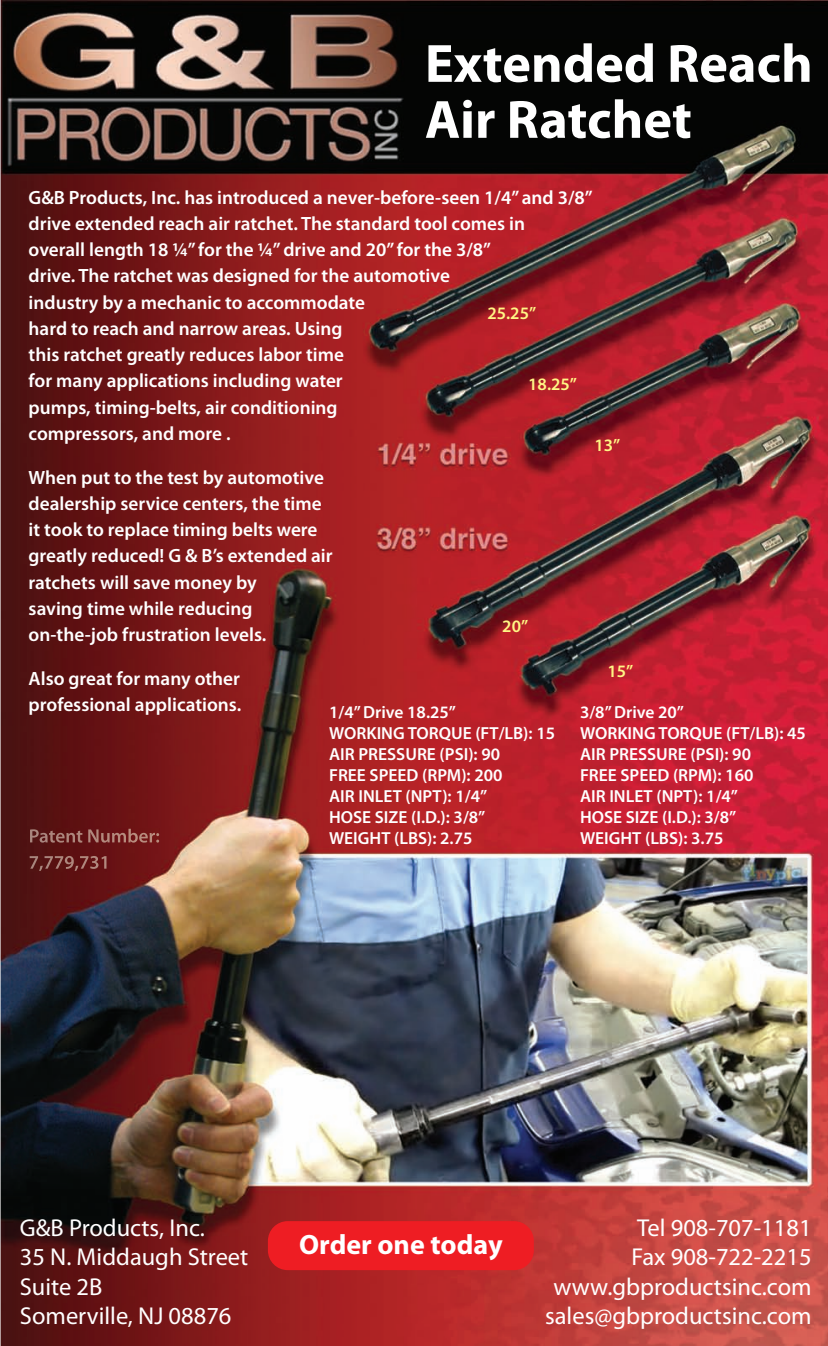
<style>
.page{position:relative;width:828px;height:1346px;background:#fff}
.page>*{position:absolute;margin:0;border:0;box-sizing:border-box;transform-origin:0 0}
.t1{font:700 54.25px/56px "Myriad Pro";color:#fff}
.t2{font:700 28px "Myriad Pro";color:#fff}
.t3{font:24.5px/29.4px "Myriad Pro";color:#fff}
.t4{font:600 19.25px/26.2px "Myriad Pro";color:#fff}
.t5{font:600 17.5px/21px "Myriad Pro";color:#fff}
.t6{font:600 17.5px "Myriad Pro";color:#fff685}
</style>
<div class="page">
<img style="left:1px;top:0;width:827px;height:1346px">
<img style="left:30px;top:829px;width:130px;height:13px">
<img style="left:30px;top:856px;width:76px;height:15px">
<div style="left:268px;top:1221px;width:266px;height:49px;background:#ee1d23;border-radius:20px"></div>
<h1 class="t1" style="left:425px;top:34px;width:389px">Extended Reach<br>Air Ratchet</h1>
<p class="t4" style="left:29px;top:183px;width:565px">G&amp;B Products, Inc. has introduced a never-before-seen 1/4” and 3/8” drive extended reach air ratchet. The standard tool comes in<br>overall length 18 ¼” for the ¼” drive and 20” for the 3/8”<br>drive. The ratchet was designed for the automotive<br>industry by a mechanic to accommodate<br>hard to reach and narrow areas. Using<br>this ratchet greatly reduces labor time<br>for many applications including water<br>pumps, timing-belts, air conditioning<br>compressors, and more .</p>
<p class="t4" style="left:29px;top:464px;width:306px">When put to the test by automotive dealership service centers, the time it took to replace timing belts were greatly reduced! G &amp; B’s extended air ratchets will save money by<br>saving time while reducing on-the-job frustration levels.</p>
<p class="t4" style="left:29px;top:665px;width:214px">Also great for many other professional applications.</p>
<p class="t6" style="left:487px;top:301px;width:50px">25.25”</p>
<p class="t6" style="left:528px;top:373px;width:50px">18.25”</p>
<p class="t6" style="left:594px;top:434px;width:27px">13”</p>
<p class="t6" style="left:502px;top:615px;width:27px">20”</p>
<p class="t6" style="left:607px;top:660px;width:27px">15”</p>
<p class="t5" style="left:329px;top:701px;width:227px">1/4” Drive 18.25”<br>WORKING TORQUE (FT/LB): 15<br>AIR PRESSURE (PSI): 90<br>FREE SPEED (RPM): 200<br>AIR INLET (NPT): 1/4”<br>HOSE SIZE (I.D.): 3/8”<br>WEIGHT (LBS): 2.75</p>
<p class="t5" style="left:580px;top:701px;width:227px">3/8” Drive 20”<br>WORKING TORQUE (FT/LB): 45<br>AIR PRESSURE (PSI): 90<br>FREE SPEED (RPM): 160<br>AIR INLET (NPT): 1/4”<br>HOSE SIZE (I.D.): 3/8”<br>WEIGHT (LBS): 3.75</p>
<p class="t3" style="left:20px;top:1212px;width:230px">G&amp;B Products, Inc.<br>35 N. Middaugh Street<br>Suite 2B<br>Somerville, NJ 08876</p>
<p class="t3" style="left:545px;top:1212px;width:268px;text-align:right">Tel 908-707-1181<br>Fax 908-722-2215 www.gbproductsinc.com sales@gbproductsinc.com</p>
<h2 class="t2" style="left:299px;top:1226px;width:205px">Order one today</h2>
</div>
